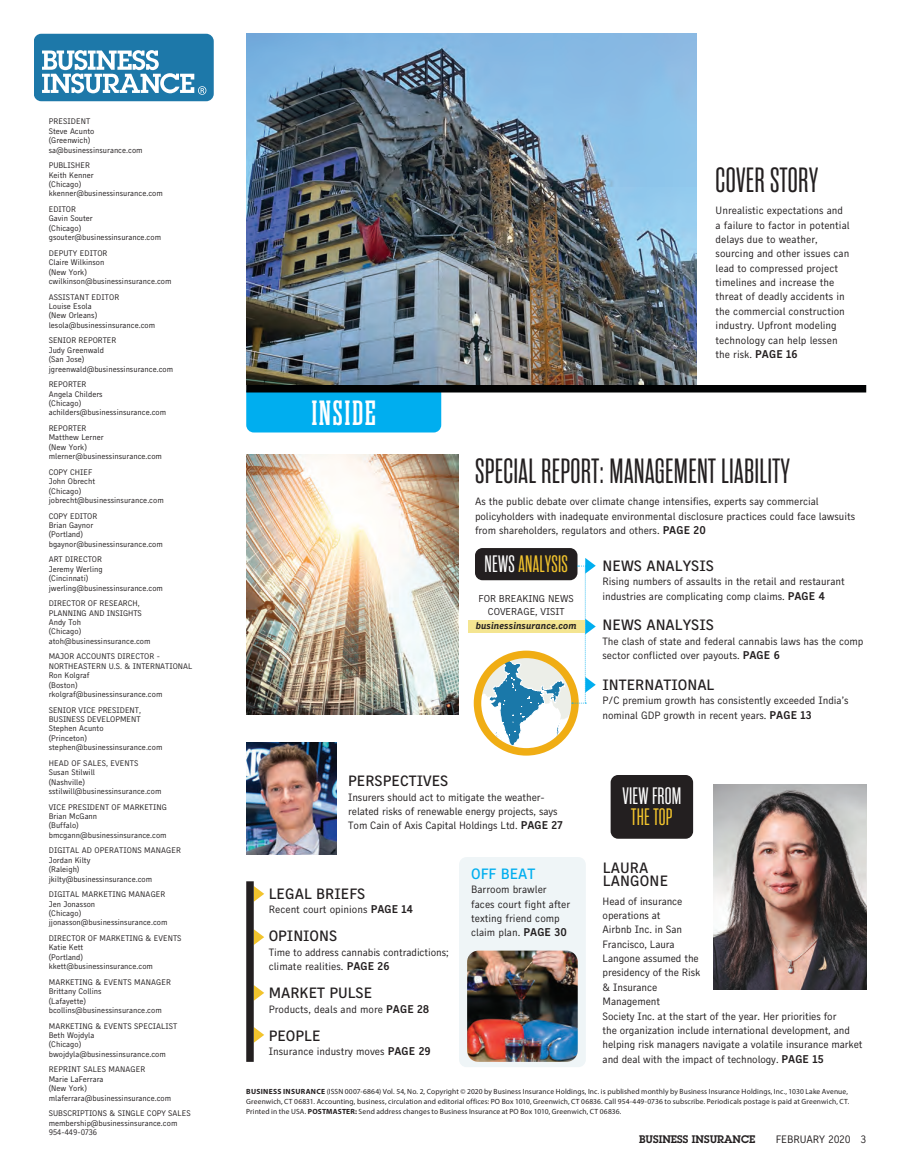
<style>
.page{position:relative;width:900px;height:1170px;background:#fff}
.page>*{position:absolute;margin:0;border:0;box-sizing:border-box;transform-origin:0 0}
.BI_TEASE_P3_HEAD{font:35px "Rama Gothic M";letter-spacing:.01em;color:#231f20}
.t1{font:600 35px "Rama Slab M";letter-spacing:.06em;color:#fff}
.BI_TEASE_P3_HEAD-2{font:23.75px/21.2px "Rama Gothic M";letter-spacing:.01em;color:#fff;text-align:center}
.BI_TEASE_P3_HEAD-3{font:23.75px "Rama Gothic M";letter-spacing:.01em;color:#f2c42d}
.BI_TEASE_P1_BODY{font:500 15px "Skopex Gothic";color:#231f20}
.BI_TEASE_P3_BODY{font:500 15px/13.8px "Skopex Gothic";letter-spacing:.01em;color:#231f20}
.BI_TEASE_P1_BODY-2{font:500 15px "Skopex Gothic";color:#00aeef}
.t2{font:600 10.75px "Lubalin Graph Std";color:#231f20}
.t3{font:10.75px "Skopex Gothic";letter-spacing:-.005em;color:#231f20}
.BI_TEASE_P3_BODY-2{font:10.62px/14.4px "Skopex Gothic";letter-spacing:-.005em;color:#231f20}
.BI_BODY_SANS_BOLD{font:10px/13.8px "Skopex Gothic";color:#231f20;text-align:center}
.BI_CHART_BODY{font:8.12px/9.4px "Skopex Gothic";color:#231f20}
.BI_AGATE{font:7.5px/10px "Myriad Pro";letter-spacing:.015em;color:#231f20}
.s1{font-family:"Skopex Gothic Bld";font-size:11.25px}
.s2{color:#fff}
.s3{font-family:"Skopex Gothic Bld Ita"}
.s4{color:#f2c42d}
.s5{font-weight:700}
</style>
<div class="page">
<svg style="left:34px;top:34px;width:179px;height:67px"></svg>
<img style="left:246px;top:34px;width:450px;height:351px">
<div style="left:475px;top:548px;width:103px;height:32px;background:#231f20;border-radius:8px"></div>
<div style="left:246px;top:385px;width:195px;height:47px;background:#00aeef;border-radius:8px"></div>
<div style="left:246px;top:385px;width:620px;height:7px;background:#010203"></div>
<img style="left:246px;top:454px;width:213px;height:261px">
<div style="left:474px;top:651px;width:105px;height:105px;border:8px solid #f0ad14;border-radius:50%"></div>
<div style="left:459px;top:857px;width:127px;height:210px;background:#eff5f7;border-radius:8px"></div>
<div style="left:611px;top:775px;width:82px;height:64px;background:#231f20;border-radius:8px"></div>
<svg style="left:254px;top:929px;width:10px;height:16px"></svg>
<svg style="left:254px;top:985px;width:10px;height:16px"></svg>
<svg style="left:254px;top:1027px;width:10px;height:16px"></svg>
<svg style="left:254px;top:886px;width:10px;height:16px"></svg>
<svg style="left:478px;top:558px;width:118px;height:190px"></svg>
<div style="left:246px;top:881px;width:8px;height:181px;background:#231f20"></div>
<img style="left:467px;top:951px;width:111px;height:111px">
<div style="left:468px;top:620px;width:117px;height:13px;background:#f4e591"></div>
<img style="left:713px;top:785px;width:154px;height:204px">
<img style="left:246px;top:742px;width:90px;height:113px">
<p class="BI_CHART_BODY" style="left:49px;top:117px;width:95px">PRESIDENT<br>Steve Acunto<br>(Greenwich) sa@businessinsurance.com</p>
<p class="BI_CHART_BODY" style="left:49px;top:161px;width:116px">PUBLISHER<br>Keith Kenner<br>(Chicago) kkenner@businessinsurance.com</p>
<p class="BI_CHART_BODY" style="left:49px;top:204px;width:114px">EDITOR<br>Gavin Souter<br>(Chicago) gsouter@businessinsurance.com</p>
<p class="BI_CHART_BODY" style="left:49px;top:248px;width:124px">DEPUTY EDITOR<br>Claire Wilkinson<br>(New York) cwilkinson@businessinsurance.com</p>
<p class="BI_CHART_BODY" style="left:49px;top:292px;width:108px">ASSISTANT EDITOR<br>Louise Esola<br>(New Orleans) lesola@businessinsurance.com</p>
<p class="BI_CHART_BODY" style="left:49px;top:336px;width:126px">SENIOR REPORTER<br>Judy Greenwald<br>(San Jose) jgreenwald@businessinsurance.com</p>
<p class="BI_CHART_BODY" style="left:49px;top:380px;width:119px">REPORTER<br>Angela Childers<br>(Chicago) achilders@businessinsurance.com</p>
<p class="BI_CHART_BODY" style="left:49px;top:423px;width:115px">REPORTER<br>Matthew Lerner<br>(New York) mlerner@businessinsurance.com</p>
<p class="BI_CHART_BODY" style="left:49px;top:467px;width:117px">COPY CHIEF<br>John Obrecht<br>(Chicago) jobrecht@businessinsurance.com</p>
<p class="BI_CHART_BODY" style="left:49px;top:511px;width:116px">COPY EDITOR<br>Brian Gaynor<br>(Portland) bgaynor@businessinsurance.com</p>
<p class="BI_CHART_BODY" style="left:49px;top:555px;width:116px">ART DIRECTOR<br>Jeremy Werling<br>(Cincinnati) jwerling@businessinsurance.com</p>
<p class="BI_CHART_BODY" style="left:49px;top:599px;width:103px">DIRECTOR OF RESEARCH,<br>PLANNING AND INSIGHTS<br>Andy Toh<br>(Chicago) atoh@businessinsurance.com</p>
<p class="BI_CHART_BODY" style="left:49px;top:652px;width:145px">MAJOR ACCOUNTS DIRECTOR -<br>NORTHEASTERN U.S. &amp; INTERNATIONAL<br>Ron Kolgraf<br>(Boston) rkolgraf@businessinsurance.com</p>
<p class="BI_CHART_BODY" style="left:49px;top:705px;width:115px">SENIOR VICE PRESIDENT,<br>BUSINESS DEVELOPMENT<br>Stephen Acunto<br>(Princeton) stephen@businessinsurance.com</p>
<p class="BI_CHART_BODY" style="left:49px;top:758px;width:114px">HEAD OF SALES, EVENTS<br>Susan Stilwill<br>(Nashville) sstilwill@businessinsurance.com</p>
<p class="BI_CHART_BODY" style="left:49px;top:802px;width:120px">VICE PRESIDENT OF MARKETING<br>Brian McGann<br>(Buffalo) bmcgann@businessinsurance.com</p>
<p class="BI_CHART_BODY" style="left:49px;top:846px;width:134px">DIGITAL AD OPERATIONS MANAGER<br>Jordan Kilty<br>(Raleigh) jkilty@businessinsurance.com</p>
<p class="BI_CHART_BODY" style="left:49px;top:890px;width:120px">DIGITAL MARKETING MANAGER<br>Jen Jonasson<br>(Chicago) jjonasson@businessinsurance.com</p>
<p class="BI_CHART_BODY" style="left:49px;top:933px;width:134px">DIRECTOR OF MARKETING &amp; EVENTS<br>Katie Kett<br>(Portland) kkett@businessinsurance.com</p>
<p class="BI_CHART_BODY" style="left:49px;top:977px;width:124px">MARKETING &amp; EVENTS MANAGER<br>Brittany Collins<br>(Lafayette) bcollins@businessinsurance.com</p>
<p class="BI_CHART_BODY" style="left:49px;top:1021px;width:130px">MARKETING &amp; EVENTS SPECIALIST<br>Beth Wojdyla<br>(Chicago) bwojdyla@businessinsurance.com</p>
<p class="BI_CHART_BODY" style="left:49px;top:1065px;width:124px">REPRINT SALES MANAGER<br>Marie LaFerrara<br>(New York) mlaferrara@businessinsurance.com</p>
<p class="BI_CHART_BODY" style="left:49px;top:1109px;width:143px">SUBSCRIPTIONS &amp; SINGLE COPY SALES membership@businessinsurance.com<br>954-449-0736</p>
<p class="t1" style="left:312px;top:396px;width:66px">INSIDE</p>
<p class="BI_TEASE_P3_HEAD" style="left:716px;top:163px;width:104px">COVER STORY</p>
<p class="BI_TEASE_P3_BODY-2" style="left:716px;top:203px;width:136px">Unrealistic expectations and a failure to factor in potential delays due to weather, sourcing and other issues can lead to compressed project timelines and increase the threat of deadly accidents in the commercial construction industry. Upfront modeling technology can help lessen the risk. <span class="s1">PAGE 16</span></p>
<p class="BI_TEASE_P3_HEAD" style="left:475px;top:454px;width:317px">SPECIAL REPORT: MANAGEMENT LIABILITY</p>
<p class="BI_TEASE_P3_BODY-2" style="left:475px;top:494px;width:382px">As the public debate over climate change intensifies, experts say commercial policyholders with inadequate environmental disclosure practices could face lawsuits from shareholders, regulators and others. <span class="s1">PAGE 20</span></p>
<p class="BI_TEASE_P1_BODY" style="left:602px;top:557px;width:113px">NEWS ANALYSIS</p>
<p class="BI_TEASE_P3_BODY-2" style="left:602px;top:574px;width:244px">Rising numbers of assaults in the retail and restaurant industries are complicating comp claims. <span class="s1">PAGE 4</span></p>
<p class="BI_TEASE_P1_BODY" style="left:603px;top:616px;width:113px">NEWS ANALYSIS</p>
<p class="BI_TEASE_P3_BODY-2" style="left:603px;top:634px;width:263px">The clash of state and federal cannabis laws has the comp sector conflicted over payouts. <span class="s1">PAGE 6</span></p>
<p class="BI_TEASE_P1_BODY" style="left:602px;top:676px;width:114px">INTERNATIONAL</p>
<p class="BI_TEASE_P3_BODY-2" style="left:602px;top:693px;width:248px">P/C premium growth has consistently exceeded India’s nominal GDP growth in recent years. <span class="s1">PAGE 13</span></p>
<p class="BI_TEASE_P3_HEAD-3" style="left:485px;top:552px;width:85px"><span class="s2">NEWS</span> ANALYSIS</p>
<p class="BI_BODY_SANS_BOLD" style="left:476px;top:591px;width:102px">FOR BREAKING NEWS<br>COVERAGE, VISIT <span class="s3">businessinsurance.com</span></p>
<p class="BI_TEASE_P1_BODY" style="left:348px;top:772px;width:102px">PERSPECTIVES</p>
<p class="BI_TEASE_P3_BODY-2" style="left:348px;top:789px;width:216px">Insurers should act to mitigate the weather&shy;related risks of renewable energy projects, says<br>Tom Cain of Axis Capital Holdings Ltd. <span class="s1">PAGE 27</span></p>
<p class="BI_TEASE_P1_BODY" style="left:269px;top:885px;width:98px">LEGAL BRIEFS</p>
<p class="BI_TEASE_P3_BODY-2" style="left:269px;top:902px;width:146px">Recent court opinions <span class="s1">PAGE 14</span></p>
<p class="BI_TEASE_P1_BODY" style="left:269px;top:927px;width:70px">OPINIONS</p>
<p class="BI_TEASE_P3_BODY-2" style="left:269px;top:945px;width:181px">Time to address cannabis contradictions; climate realities. <span class="s1">PAGE 26</span></p>
<p class="BI_TEASE_P1_BODY" style="left:269px;top:984px;width:105px">MARKET PULSE</p>
<p class="BI_TEASE_P3_BODY-2" style="left:269px;top:1001px;width:162px">Products, deals and more <span class="s1">PAGE 28</span></p>
<p class="BI_TEASE_P1_BODY" style="left:269px;top:1026px;width:53px">PEOPLE</p>
<p class="BI_TEASE_P3_BODY-2" style="left:269px;top:1044px;width:163px">Insurance industry moves <span class="s1">PAGE 29</span></p>
<p class="BI_TEASE_P1_BODY-2" style="left:471px;top:865px;width:66px">OFF BEAT</p>
<p class="BI_TEASE_P3_BODY-2" style="left:471px;top:882px;width:101px">Barroom brawler faces court fight after texting friend comp claim plan. <span class="s1">PAGE 30</span></p>
<p class="BI_TEASE_P3_HEAD-2" style="left:622px;top:785px;width:60px">VIEW FROM<br><span class="s4">THE TOP</span></p>
<p class="BI_TEASE_P3_BODY" style="left:603px;top:860px;width:67px">LAURA<br>LANGONE</p>
<p class="BI_TEASE_P3_BODY-2" style="left:603px;top:893px;width:99px">Head of insurance operations at<br>Airbnb Inc. in San<br>Francisco, Laura<br>Langone assumed the presidency of the Risk</p>
<p class="BI_TEASE_P3_BODY-2" style="left:603px;top:980px;width:261px">&amp; Insurance<br>Management<br>Society Inc. at the start of the year. Her priorities for<br>the organization include international development, and helping risk managers navigate a volatile insurance market</p>
<p class="BI_TEASE_P3_BODY-2" style="left:603px;top:1052px;width:223px">and deal with the impact of technology. <span class="s1">PAGE 15</span></p>
<p class="BI_AGATE" style="left:246px;top:1086px;width:605px"><span class="s5">BUSINESS INSURANCE</span> (ISSN 0007-6864) Vol. 54, No. 2, Copyright © 2020 by Business Insurance Holdings, Inc. is published monthly by Business Insurance Holdings, Inc., 1030 Lake Avenue,<br>Greenwich, CT 06831. Accounting, business, circulation and editorial offices: PO Box 1010, Greenwich, CT 06836. Call 954-449-0736 to subscribe. Periodicals postage is paid at Greenwich, CT.<br>Printed in the USA. <span class="s5">POSTMASTER:</span> Send address changes to Business Insurance at PO Box 1010, Greenwich, CT 06836.</p>
<p class="t2" style="left:639px;top:1132px;width:118px">BUSINESS INSURANCE</p>
<p class="t3" style="left:776px;top:1133px;width:92px">FEBRUARY 2020 3</p>
</div>
